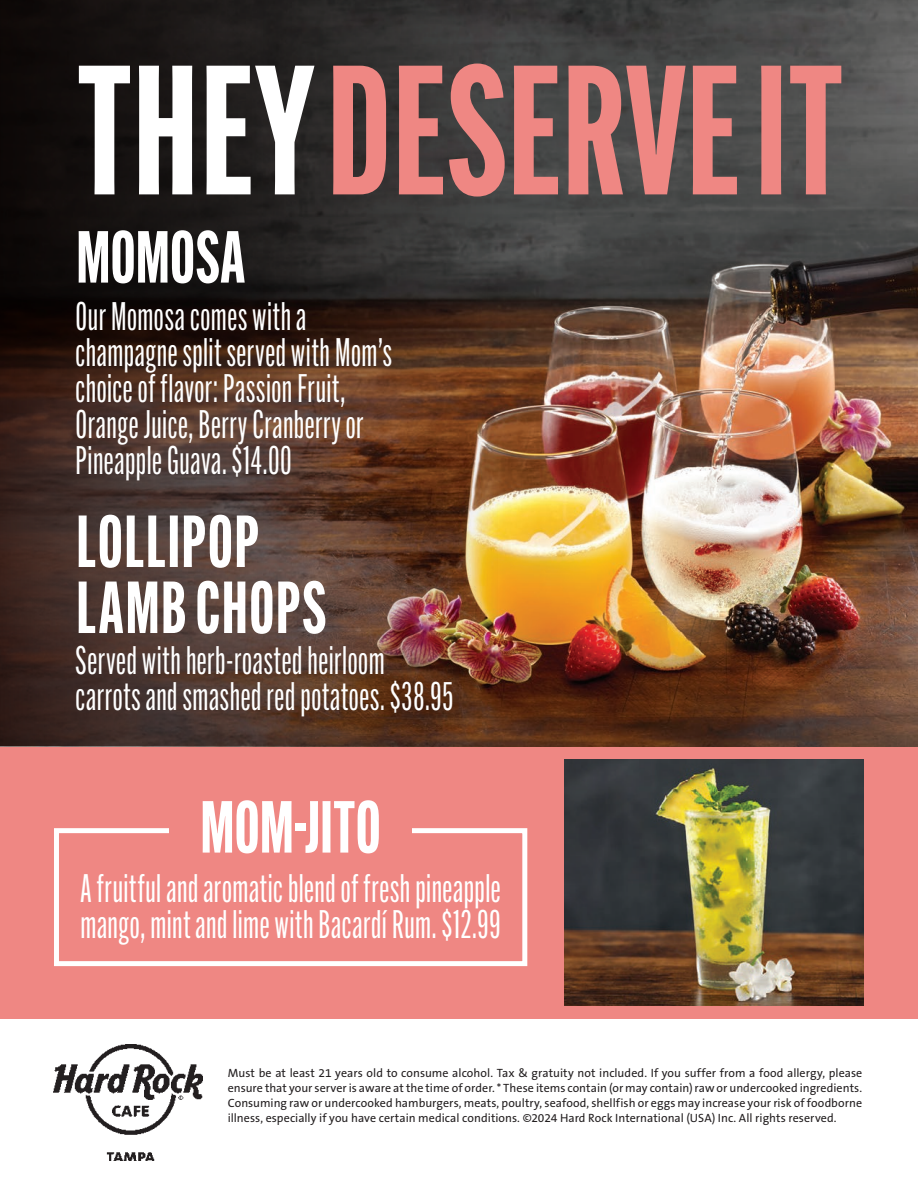
<style>
.page{position:relative;width:918px;height:1188px;background:#fff}
.page>*{position:absolute;margin:0;border:0;box-sizing:border-box;transform-origin:0 0}
.t1{font:700 180px "Alternate Gothic Comp ATF";letter-spacing:.01em;color:#ef8783}
.t2{font:700 72px/66px "Alternate Gothic Comp ATF";letter-spacing:.02em;color:#fff}
.t3{font:39px/36px "Alternate Gothic Comp ATF";letter-spacing:.015em;color:#fff}
.t4{font:12px/15px "The Sans B5 Plain";color:#231f20;text-align:justify}
.s1{color:#fff}
</style>
<div class="page">
<div style="left:0;top:746px;width:918px;height:272px;background:#ef8783"></div>
<div style="left:54px;top:828px;width:473px;height:138px;border:5px solid #fff"></div>
<div style="left:169px;top:799px;width:243px;height:54px;background:#ef8783"></div>
<img style="left:498px;top:0;width:420px;height:746px">
<svg style="left:0;top:0;width:498px;height:746px;background:#3f2c24"></svg>
<img style="left:565px;top:759px;width:299px;height:246px">
<img style="left:54px;top:1044px;width:148px;height:116px">
<h1 class="t1" style="left:77px;top:19px;width:767px"><span class="s1">THEY</span> DESERVE IT</h1>
<h2 class="t2" style="left:76px;top:224px;width:170px">MOMOSA</h2>
<h3 class="t3" style="left:76px;top:299px;width:318px">Our Momosa comes with a champagne split served with Mom’s choice of flavor: Passion Fruit,<br>Orange Juice, Berry Cranberry or<br>Pineapple Guava. $14.00</h3>
<h2 class="t2" style="left:76px;top:508px;width:251px">LOLLIPOP<br>LAMB CHOPS</h2>
<h3 class="t3" style="left:76px;top:643px;width:379px">Served with herb-roasted heirloom carrots and smashed red potatoes. $38.95</h3>
<h2 class="t2" style="left:200px;top:794px;width:182px">MOM-JITO</h2>
<h3 class="t3" style="left:80px;top:871px;width:422px">A fruitful and aromatic blend of fresh pineapple mango, mint and lime with Bacardí Rum. $12.99</h3>
<p class="t4" style="left:228px;top:1066px;width:636px">Must be at least 21 years old to consume alcohol. Tax &amp; gratuity not included. If you suffer from a food allergy, please ensure that your server is aware at the time of order. * These items contain (or may contain) raw or undercooked ingredients.<br>Consuming raw or undercooked hamburgers, meats, poultry, seafood, shellfish or eggs may increase your risk of foodborne illness, especially if you have certain medical conditions. ©2024 Hard Rock International (USA) Inc. All rights reserved.</p>
</div>
